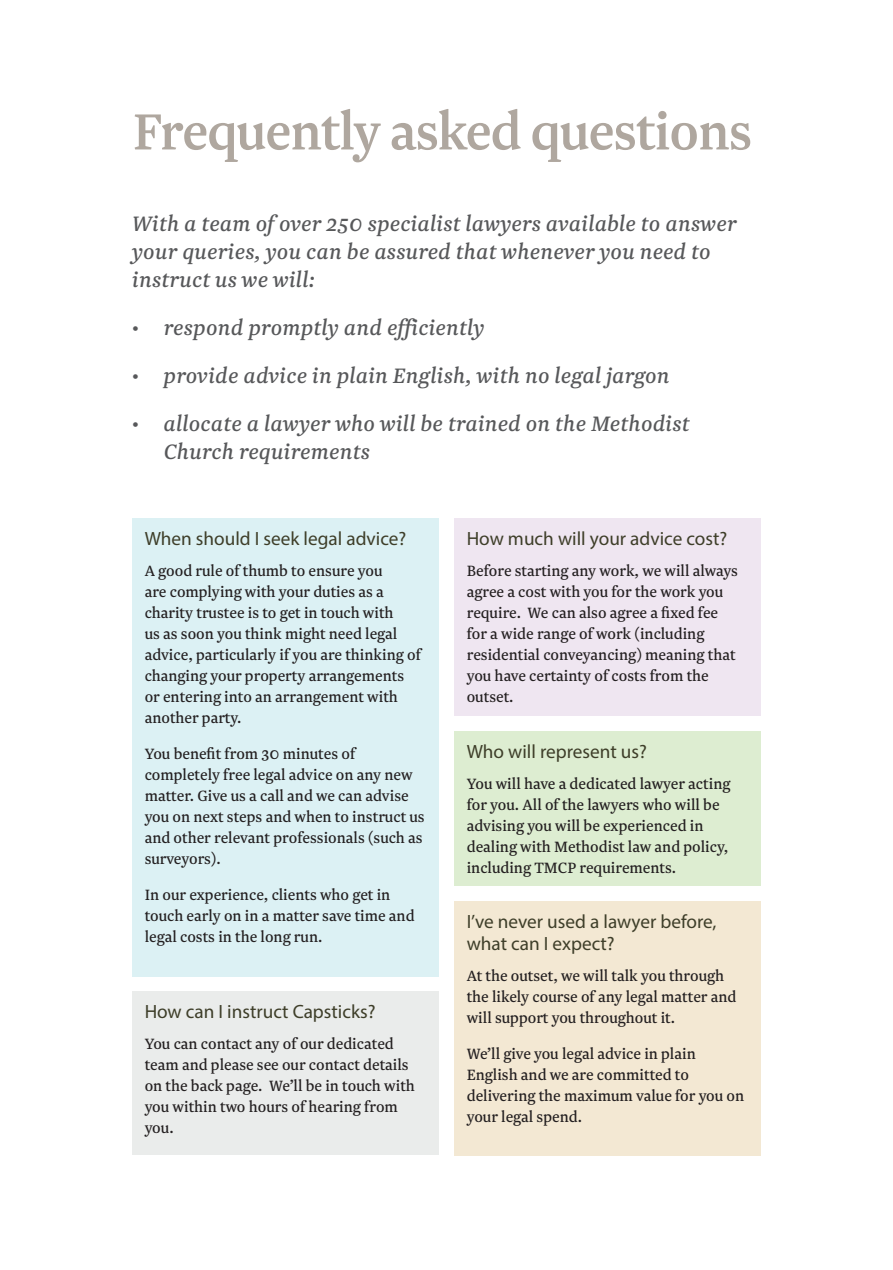
<style>
.page{position:relative;width:893px;height:1270px;background:#fff}
.page>*{position:absolute;margin:0;border:0;box-sizing:border-box;transform-origin:0 0}
.Like_to_know_more{font:500 59.5px "Newzald";letter-spacing:-.02em;color:#afa79f}
.SH1{font:italic 24.5px/28px "Newzald";letter-spacing:.01em;color:#57585a}
.Paragraph_Style5{font:19.25px/22.8px "Myriad Pro";color:#3e3e29}
.Paragraph_Style5-2{font:17.5px/21px "Newzald";color:#231f20}
</style>
<div class="page">
<div style="left:132px;top:518px;width:307px;height:459px;background:#dcf1f4"></div>
<div style="left:132px;top:992px;width:307px;height:163px;background:#eaeceb"></div>
<div style="left:454px;top:731px;width:307px;height:154px;background:#ddedd1"></div>
<div style="left:454px;top:518px;width:307px;height:198px;background:#efe6f1"></div>
<div style="left:454px;top:901px;width:307px;height:254px;background:#f3e8d3"></div>
<p class="Like_to_know_more" style="left:133px;top:95px;width:621px">Frequently asked questions</p>
<p class="SH1" style="left:132px;top:209px;width:606px">With a team of over 250 specialist lawyers available to answer your queries, you can be assured that whenever you need to instruct us we will:</p>
<p class="SH1" style="left:132px;top:313px;width:354px">• respond promptly and efficiently</p>
<p class="SH1" style="left:132px;top:361px;width:539px">• provide advice in plain English, with no legal jargon</p>
<p class="SH1" style="left:164px;top:409px;width:527px;text-indent:-32px">• allocate a lawyer who will be trained on the Methodist<br>Church requirements</p>
<p class="Paragraph_Style5" style="left:145px;top:527px;width:263px">When should I seek legal advice?</p>
<p class="Paragraph_Style5-2" style="left:145px;top:560px;width:278px">A good rule of thumb to ensure you<br>are complying with your duties as a charity trustee is to get in touch with<br>us as soon you think might need legal advice, particularly if you are thinking of changing your property arrangements or entering into an arrangement with another party.</p>
<p class="Paragraph_Style5-2" style="left:145px;top:743px;width:282px">You benefit from 30 minutes of completely free legal advice on any new matter. Give us a call and we can advise you on next steps and when to instruct us and other relevant professionals (such as surveyors).</p>
<p class="Paragraph_Style5-2" style="left:145px;top:883px;width:271px">In our experience, clients who get in touch early on in a matter save time and legal costs in the long run.</p>
<p class="Paragraph_Style5" style="left:145px;top:1000px;width:232px">How can I instruct Capsticks?</p>
<p class="Paragraph_Style5-2" style="left:145px;top:1033px;width:272px">You can contact any of our dedicated team and please see our contact details on the back page. We’ll be in touch with you within two hours of hearing from you.</p>
<p class="Paragraph_Style5" style="left:467px;top:527px;width:262px">How much will your advice cost?</p>
<p class="Paragraph_Style5-2" style="left:467px;top:560px;width:273px">Before starting any work, we will always agree a cost with you for the work you require. We can also agree a fixed fee for a wide range of work (including residential conveyancing) meaning that you have certainty of costs from the outset.</p>
<p class="Paragraph_Style5" style="left:467px;top:740px;width:182px">Who will represent us?</p>
<p class="Paragraph_Style5-2" style="left:467px;top:773px;width:265px">You will have a dedicated lawyer acting for you. All of the lawyers who will be advising you will be experienced in dealing with Methodist law and policy, including TMCP requirements.</p>
<p class="Paragraph_Style5" style="left:467px;top:909px;width:251px">I’ve never used a lawyer before, what can I expect?</p>
<p class="Paragraph_Style5-2" style="left:467px;top:965px;width:271px">At the outset, we will talk you through the likely course of any legal matter and will support you throughout it.</p>
<p class="Paragraph_Style5-2" style="left:467px;top:1043px;width:279px">We’ll give you legal advice in plain<br>English and we are committed to delivering the maximum value for you on your legal spend.</p>
</div>
